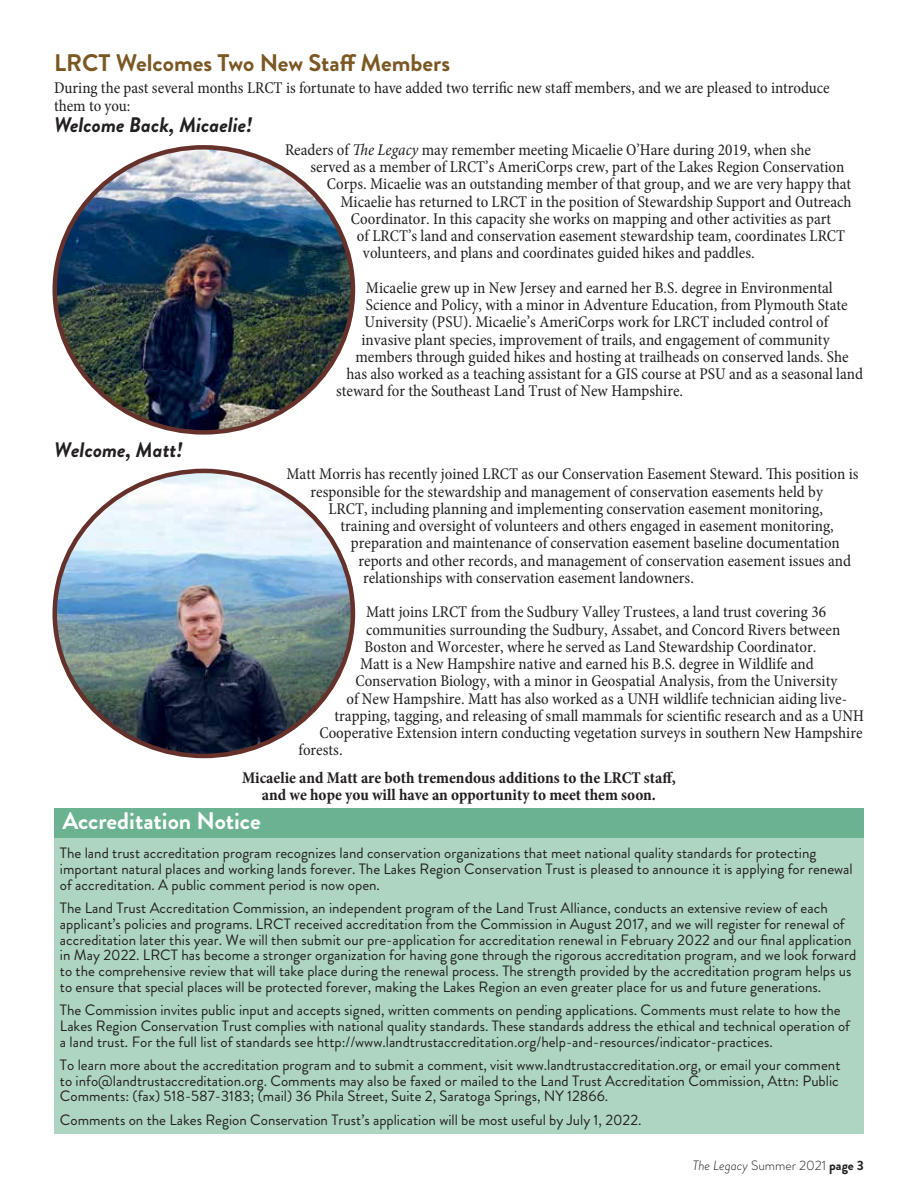
<style>
.page{position:relative;width:918px;height:1188px;background:#fff}
.page>*{position:absolute;margin:0;border:0;box-sizing:border-box;transform-origin:0 0}
.t1{font:700 24px "Brandon Grotesque";color:#7a5823}
.t2{font:700 24px "Brandon Grotesque";color:#fff}
.t3{font:italic 700 21px "Brandon Grotesque";color:#231f20}
.t4{font:condensed 16.5px/17.2px "Minion Pro";color:#231f20}
.t5{font:700 condensed 16.5px/17.2px "Minion Pro";color:#231f20;text-align:center}
.t6{font:15px/15.8px "Brandon Grotesque";color:#231f20}
.t7{font:300 13.5px "Brandon Grotesque";color:#231f20}
.s1{font-style:italic}
.s2{font-weight:700}
</style>
<div class="page">
<div style="left:54px;top:837px;width:810px;height:297px;background:#add5c2"></div>
<div style="left:54px;top:808px;width:810px;height:29px;background:#6bb390"></div>
<img style="left:55px;top:471px;width:298px;height:285px">
<img style="left:55px;top:147px;width:298px;height:284px">
<h1 class="t1" style="left:54px;top:46px;width:398px">LRCT Welcomes Two New Staff Members</h1>
<p class="t4" style="left:54px;top:80px;width:777px">During the past several months LRCT is fortunate to have added two terrific new staff members, and we are pleased to introduce them to you:</p>
<p class="t3" style="left:54px;top:110px;width:200px">Welcome Back, Micaelie!</p>
<p class="t3" style="left:54px;top:435px;width:131px">Welcome, Matt!</p>
<p class="t4" style="left:285px;top:141px;width:528px">Readers of <span class="s1">The Legacy</span> may remember meeting Micaelie O’Hare during 2019, when she</p>
<p class="t4" style="left:310px;top:159px;width:535px">served as a member of LRCT’s AmeriCorps crew, part of the Lakes Region Conservation</p>
<p class="t4" style="left:327px;top:176px;width:526px">Corps. Micaelie was an outstanding member of that group, and we are very happy that</p>
<p class="t4" style="left:340px;top:193px;width:513px">Micaelie has returned to LRCT in the position of Stewardship Support and Outreach</p>
<p class="t4" style="left:351px;top:210px;width:482px">Coordinator. In this capacity she works on mapping and other activities as part</p>
<p class="t4" style="left:357px;top:228px;width:490px">of LRCT’s land and conservation easement stewardship team, coordinates LRCT</p>
<p class="t4" style="left:363px;top:245px;width:393px">volunteers, and plans and coordinates guided hikes and paddles.</p>
<p class="t4" style="left:366px;top:279px;width:468px">Micaelie grew up in New Jersey and earned her B.S. degree in Environmental</p>
<p class="t4" style="left:366px;top:297px;width:483px">Science and Policy, with a minor in Adventure Education, from Plymouth State</p>
<p class="t4" style="left:364px;top:314px;width:465px">University (PSU). Micaelie’s AmeriCorps work for LRCT included control of</p>
<p class="t4" style="left:361px;top:331px;width:470px">invasive plant species, improvement of trails, and engagement of community</p>
<p class="t4" style="left:355px;top:348px;width:495px">members through guided hikes and hosting at trailheads on conserved lands. She</p>
<p class="t4" style="left:346px;top:365px;width:518px">has also worked as a teaching assistant for a GIS course at PSU and as a seasonal land</p>
<p class="t4" style="left:336px;top:383px;width:349px">steward for the Southeast Land Trust of New Hampshire.</p>
<p class="t4" style="left:287px;top:466px;width:574px">Matt Morris has recently joined LRCT as our Conservation Easement Steward. This position is</p>
<p class="t4" style="left:311px;top:483px;width:514px">responsible for the stewardship and management of conservation easements held by</p>
<p class="t4" style="left:329px;top:500px;width:496px">LRCT, including planning and implementing conservation easement monitoring,</p>
<p class="t4" style="left:341px;top:518px;width:495px">training and oversight of volunteers and others engaged in easement monitoring,</p>
<p class="t4" style="left:351px;top:535px;width:490px">preparation and maintenance of conservation easement baseline documentation</p>
<p class="t4" style="left:359px;top:552px;width:494px">reports and other records, and management of conservation easement issues and</p>
<p class="t4" style="left:363px;top:569px;width:333px">relationships with conservation easement landowners.</p>
<p class="t4" style="left:366px;top:604px;width:461px">Matt joins LRCT from the Sudbury Valley Trustees, a land trust covering 36</p>
<p class="t4" style="left:366px;top:621px;width:476px">communities surrounding the Sudbury, Assabet, and Concord Rivers between</p>
<p class="t4" style="left:365px;top:638px;width:453px">Boston and Worcester, where he served as Land Stewardship Coordinator.</p>
<p class="t4" style="left:360px;top:655px;width:455px">Matt is a New Hampshire native and earned his B.S. degree in Wildlife and</p>
<p class="t4" style="left:356px;top:673px;width:483px">Conservation Biology, with a minor in Geospatial Analysis, from the University</p>
<p class="t4" style="left:347px;top:690px;width:502px">of New Hampshire. Matt has also worked as a UNH wildlife technician aiding live-</p>
<p class="t4" style="left:335px;top:707px;width:531px">trapping, tagging, and releasing of small mammals for scientific research and as a UNH</p>
<p class="t4" style="left:320px;top:724px;width:545px">Cooperative Extension intern conducting vegetation surveys in southern New Hampshire</p>
<p class="t4" style="left:299px;top:742px;width:46px">forests.</p>
<p class="t5" style="left:242px;top:769px;width:435px">Micaelie and Matt are both tremendous additions to the LRCT staff, and we hope you will have an opportunity to meet them soon.</p>
<h1 class="t2" style="left:62px;top:804px;width:200px">Accreditation Notice</h1>
<p class="t6" style="left:60px;top:846px;width:794px">The land trust accreditation program recognizes land conservation organizations that meet national quality standards for protecting important natural places and working lands forever. The Lakes Region Conservation Trust is pleased to announce it is applying for renewal of accreditation. A public comment period is now open.</p>
<p class="t6" style="left:60px;top:900px;width:798px">The Land Trust Accreditation Commission, an independent program of the Land Trust Alliance, conducts an extensive review of each applicant’s policies and programs. LRCT received accreditation from the Commission in August 2017, and we will register for renewal of accreditation later this year. We will then submit our pre-application for accreditation renewal in February 2022 and our final application in May 2022. LRCT has become a stronger organization for having gone through the rigorous accreditation program, and we look forward to the comprehensive review that will take place during the renewal process. The strength provided by the accreditation program helps us to ensure that special places will be protected forever, making the Lakes Region an even greater place for us and future generations.</p>
<p class="t6" style="left:60px;top:1002px;width:792px">The Commission invites public input and accepts signed, written comments on pending applications. Comments must relate to how the<br>Lakes Region Conservation Trust complies with national quality standards. These standards address the ethical and technical operation of a land trust. For the full list of standards see http://www.landtrustaccreditation.org/help-and-resources/indicator-practices.</p>
<p class="t6" style="left:60px;top:1057px;width:782px;text-align:justify">To learn more about the accreditation program and to submit a comment, visit www.landtrustaccreditation.org, or email your comment to info@landtrustaccreditation.org. Comments may also be faxed or mailed to the Land Trust Accreditation Commission, Attn: Public Comments: (fax) 518-587-3183; (mail) 36 Phila Street, Suite 2, Saratoga Springs, NY 12866.</p>
<p class="t6" style="left:60px;top:1112px;width:583px">Comments on the Lakes Region Conservation Trust’s application will be most useful by July 1, 2022.</p>
<p class="t7" style="left:693px;top:1156px;width:173px"><span class="s1">The Legacy</span> Summer 2021 <span class="s2">page 3</span></p>
</div>
